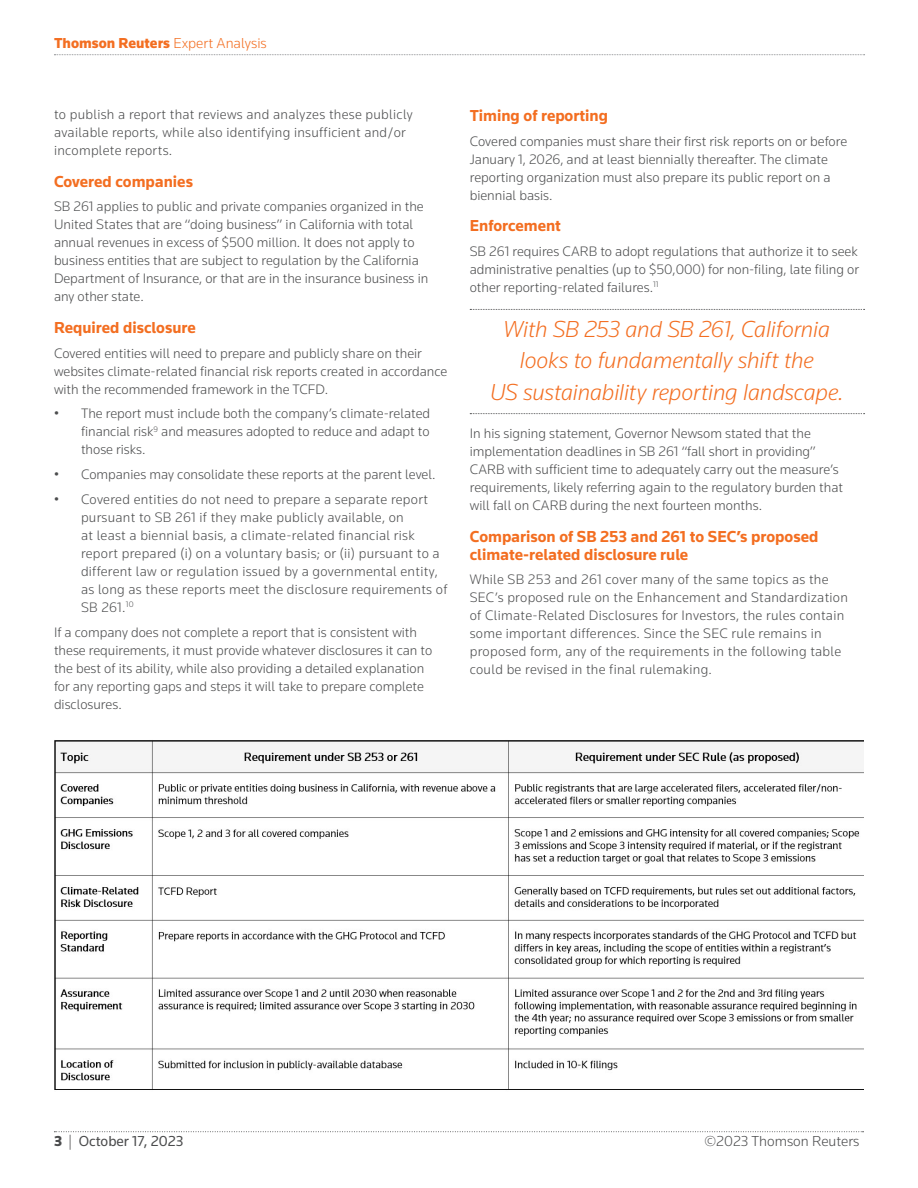
<style>
.page{position:relative;width:918px;height:1188px;background:#fff}
.page>*{position:absolute;margin:0;border:0;box-sizing:border-box;transform-origin:0 0}
.Pull-quote{font:italic 300 24px/31.5px "Knowledge";letter-spacing:-.01em;color:#f36e21;text-align:center}
.Subhead{font:700 16.5px/18px "Knowledge";color:#f36e21}
.t1{font:900 15px "Knowledge";color:#f36e21}
.t2{font:300 15px "Knowledge";color:#4b4c4d}
.t3{font:15px "Knowledge";color:#4b4c4d}
.Body{font:300 14.25px/18px "Knowledge";color:#4b4c4d}
.List{font:300 14.25px/18px "Knowledge";letter-spacing:.02em;color:#4b4c4d;text-align:justify}
.Body-2{font:300 14.25px/18px "Knowledge";letter-spacing:.02em;color:#4b4c4d}
.List-2{font:300 14.25px "Knowledge";color:#4b4c4d}
.s1{font-weight:300}
.s2{font-weight:900}
</style>
<div class="page">
<svg style="left:54px;top:54px;width:811px;height:1px"></svg>
<svg style="left:54px;top:1131px;width:810px;height:1px"></svg>
<svg style="left:470px;top:309px;width:395px;height:1px"></svg>
<svg style="left:470px;top:413px;width:395px;height:1px"></svg>
<img style="left:54px;top:740px;width:810px;height:350px">
<p class="t1" style="left:54px;top:33px;width:214px">Thomson Reuters <span class="s1">Expert Analysis</span></p>
<p class="Body-2" style="left:54px;top:105px;width:360px">to publish a report that reviews and analyzes these publicly available reports, while also identifying insufficient and/or incomplete reports.</p>
<p class="Subhead" style="left:54px;top:172px;width:141px">Covered companies</p>
<p class="Body" style="left:54px;top:197px;width:376px">SB 261 applies to public and private companies organized in the United States that are “doing business” in California with total annual revenues in excess of $500 million. It does not apply to business entities that are subject to regulation by the California Department of Insurance, or that are in the insurance business in any other state.</p>
<p class="Subhead" style="left:54px;top:318px;width:143px">Required disclosure</p>
<p class="Body" style="left:54px;top:344px;width:395px">Covered entities will need to prepare and publicly share on their websites climate-related financial risk reports created in accordance with the recommended framework in the TCFD.</p>
<p class="List" style="left:81px;top:404px;width:351px;text-indent:-27px">• The report must include both the company’s climate-related financial risk<sup>9</sup> and measures adopted to reduce and adapt to those risks.</p>
<p class="List-2" style="left:54px;top:466px;width:383px">• Companies may consolidate these reports at the parent level.</p>
<p class="List" style="left:81px;top:490px;width:368px;text-align:left;text-indent:-27px">• Covered entities do not need to prepare a separate report pursuant to SB 261 if they make publicly available, on<br>at least a biennial basis, a climate-related financial risk report prepared (i) on a voluntary basis; or (ii) pursuant to a different law or regulation issued by a governmental entity, as long as these reports meet the disclosure requirements of SB 261.<sup>10</sup></p>
<p class="Body" style="left:54px;top:623px;width:380px">If a company does not complete a report that is consistent with these requirements, it must provide whatever disclosures it can to the best of its ability, while also providing a detailed explanation for any reporting gaps and steps it will take to prepare complete disclosures.</p>
<p class="Subhead" style="left:470px;top:106px;width:140px">Timing of reporting</p>
<p class="Body" style="left:470px;top:132px;width:379px">Covered companies must share their first risk reports on or before January 1, 2026, and at least biennially thereafter. The climate reporting organization must also prepare its public report on a biennial basis.</p>
<p class="Subhead" style="left:470px;top:216px;width:93px">Enforcement</p>
<p class="Body" style="left:470px;top:242px;width:391px;text-align:justify">SB 261 requires CARB to adopt regulations that authorize it to seek administrative penalties (up to $50,000) for non-filing, late filing or other reporting-related failures.<sup>11</sup></p>
<p class="Pull-quote" style="left:490px;top:313px;width:355px">With SB 253 and SB 261, California looks to fundamentally shift the<br>US sustainability reporting landscape.</p>
<p class="Body" style="left:470px;top:424px;width:375px">In his signing statement, Governor Newsom stated that the implementation deadlines in SB 261 “fall short in providing” CARB with sufficient time to adequately carry out the measure’s requirements, likely referring again to the regulatory burden that will fall on CARB during the next fourteen months.</p>
<p class="Subhead" style="left:470px;top:527px;width:350px">Comparison of SB 253 and 261 to SEC’s proposed climate-related disclosure rule</p>
<p class="Body-2" style="left:470px;top:570px;width:380px">While SB 253 and 261 cover many of the same topics as the SEC’s proposed rule on the Enhancement and Standardization of Climate-Related Disclosures for Investors, the rules contain some important differences. Since the SEC rule remains in proposed form, any of the requirements in the following table could be revised in the final rulemaking.</p>
<p class="t3" style="left:54px;top:1131px;width:131px"><span class="s2">3</span> <span class="s1">|</span> October 17, 2023</p>
<p class="t2" style="left:705px;top:1131px;width:156px">©2023 Thomson Reuters</p>
</div>
